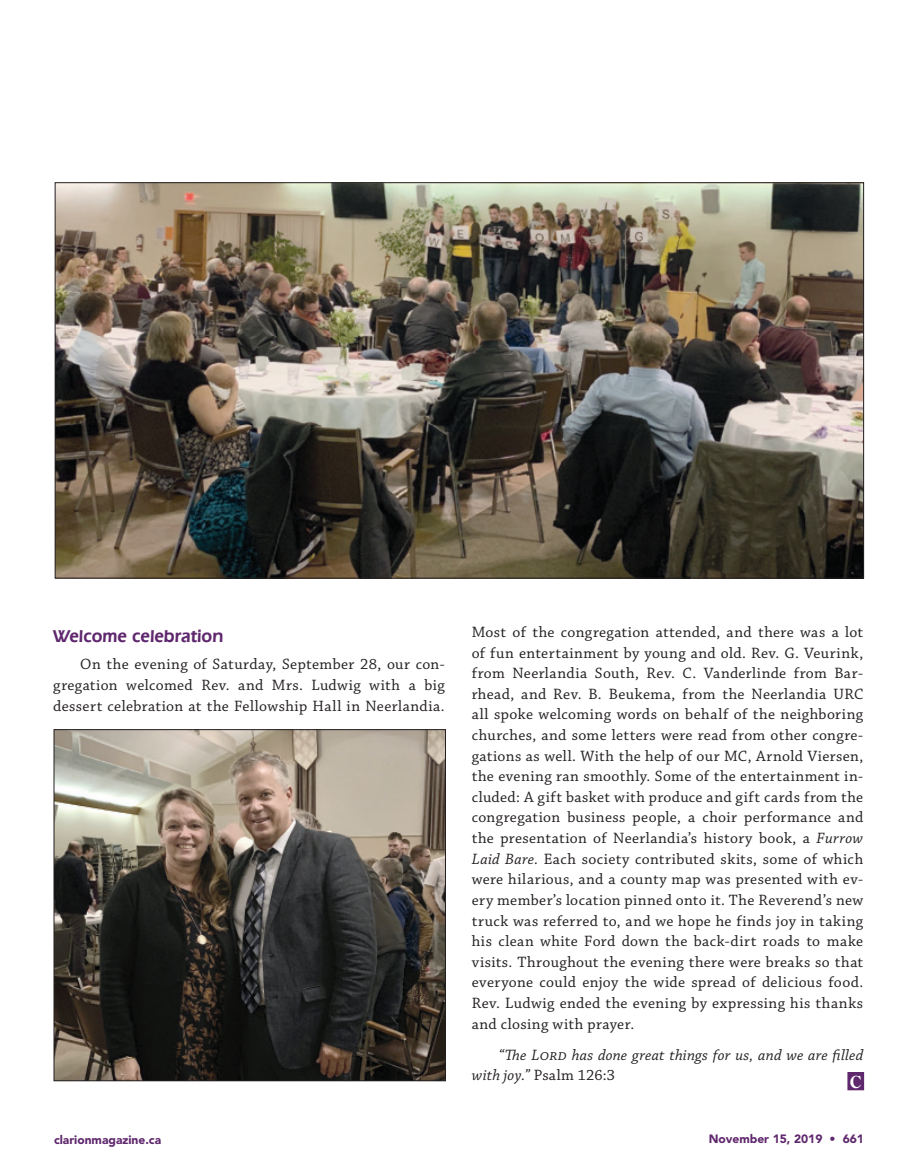
<style>
.page{position:relative;width:918px;height:1175px;background:#fff}
.page>*{position:absolute;margin:0;border:0;box-sizing:border-box;transform-origin:0 0}
.t1{font:600 18px "Eras IT Cby BT";color:#5f276d}
.t2{font:700 16.5px "Century Old Style Std";color:#fff}
.t3{font:15.75px/20.5px "Chaparral Pro";letter-spacing:.025em;color:#231f20;text-align:justify}
.t4{font:italic 15.75px/20.5px "Chaparral Pro";letter-spacing:.01em;color:#231f20}
.t5{font:900 12px "Avenir";color:#5f276d}
.s1{font-style:italic}
.s2{font-style:normal}
</style>
<div class="page">
<div style="left:848px;top:1072px;width:16px;height:17px;background:#5f276d"></div>
<div style="left:848px;top:1072px;width:16px;height:18px;border:1px solid #5f276d"></div>
<img style="left:57px;top:184px;width:805px;height:392px">
<img style="left:56px;top:731px;width:388px;height:348px">
<div style="left:54px;top:729px;width:392px;height:352px;border:1px solid #231f20"></div>
<p class="t1" style="left:53px;top:625px;width:172px">Welcome celebration</p>
<p class="t3" style="left:53px;top:654px;width:393px;text-indent:27px">On the evening of Saturday, September 28, our con&shy;gregation welcomed Rev. and Mrs. Ludwig with a big dessert celebration at the Fellowship Hall in Neerlandia.</p>
<p class="t3" style="left:472px;top:622px;width:393px">Most of the congregation attended, and there was a lot of fun entertainment by young and old. Rev. G. Veurink, from Neerlandia South, Rev. C. Vanderlinde from Bar&shy;rhead, and Rev. B. Beukema, from the Neerlandia URC all spoke welcoming words on behalf of the neighboring churches, and some letters were read from other congre&shy;gations as well. With the help of our MC, Arnold Viersen, the evening ran smoothly. Some of the entertainment in&shy;cluded: A gift basket with produce and gift cards from the congregation business people, a choir performance and the presentation of Neerlandia’s history book, a <span class="s1">Furrow Laid Bare.</span> Each society contributed skits, some of which were hilarious, and a county map was presented with ev&shy;ery member’s location pinned onto it. The Reverend’s new truck was referred to, and we hope he finds joy in taking his clean white Ford down the back-dirt roads to make visits. Throughout the evening there were breaks so that everyone could enjoy the wide spread of delicious food.<br>Rev. Ludwig ended the evening by expressing his thanks and closing with prayer.</p>
<p class="t4" style="left:472px;top:1045px;width:393px;text-indent:27px">“The Lord has done great things for us, and we are filled with joy.” <span class="s2">Psalm 126:3</span></p>
<p class="t2" style="left:850px;top:1070px;width:13px">C</p>
<p class="t5" style="left:54px;top:1132px;width:109px">clarionmagazine.ca</p>
<p class="t5" style="left:709px;top:1131px;width:157px">November 15, 2019 • 661</p>
</div>
